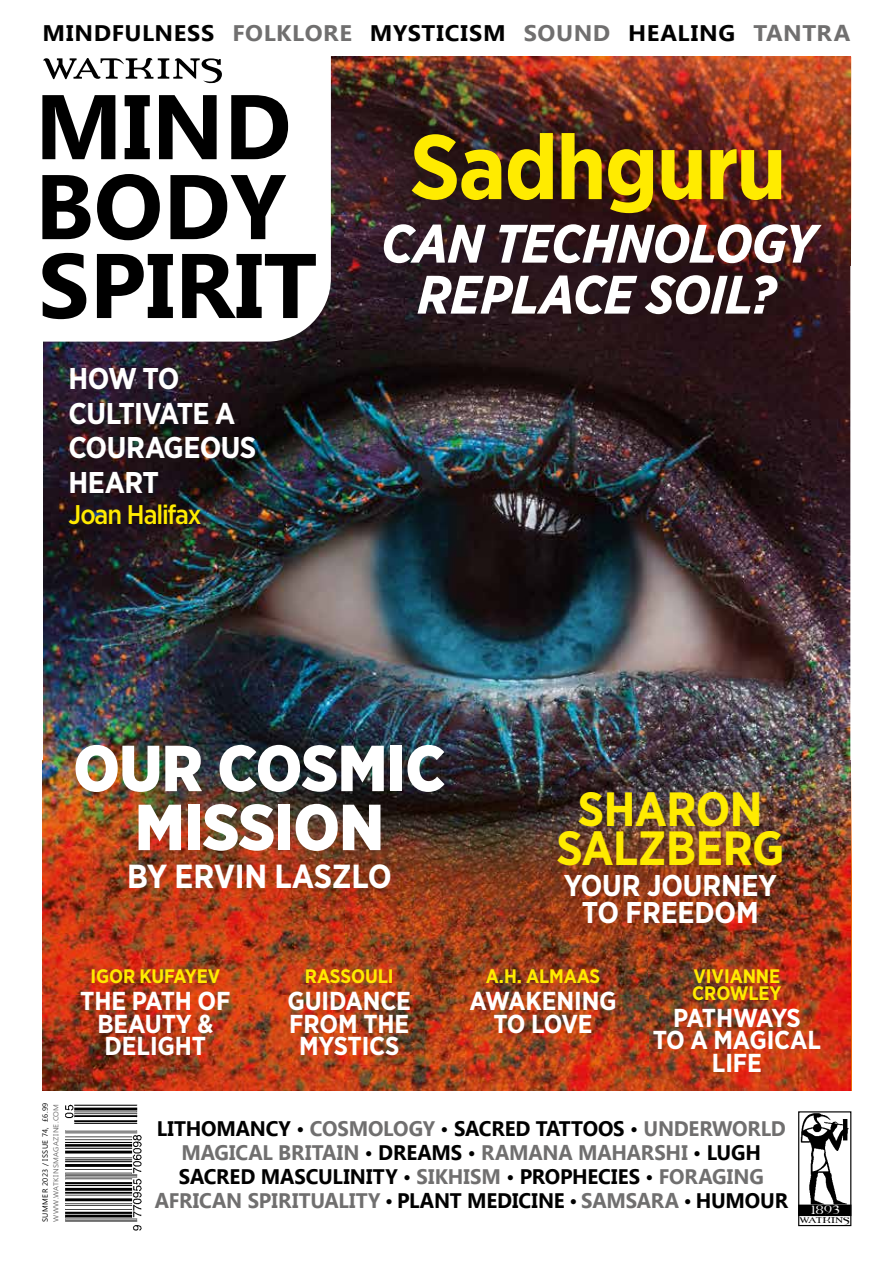
<style>
.page{position:relative;width:893px;height:1263px;background:#fff}
.page>*{position:absolute;margin:0;border:0;box-sizing:border-box;transform-origin:0 0}
.t1{font:700 91.5px "Gotham Narrow";letter-spacing:-.02em;color:#ffeb00}
.t2{font:900 64.95px/58.9px "Gotham Narrow";letter-spacing:-.005em;color:#fff;text-align:center}
.t3{font:700 57px "Percolator";letter-spacing:-.045em;color:#000}
.t4{font:italic 700 54px/51px "Gotham Narrow";letter-spacing:-.02em;color:#fff;text-align:center}
.t5{font:700 48px/38.7px "Gotham Narrow";letter-spacing:-.015em;color:#ffeb00;text-align:center}
.t6{font:700 33.3px "Gotham Narrow";letter-spacing:-.01em;color:#fff}
.t7{font:700 30px/34.5px "Gotham Narrow";letter-spacing:-.015em;color:#fff}
.t8{font:500 27px "Gotham Narrow";letter-spacing:-.04em;color:#ffeb00}
.t9{font:700 25.95px/22.5px "Gotham Narrow";letter-spacing:-.005em;color:#fff;text-align:center}
.t10{font:700 22.5px "Ebrima";letter-spacing:.025em;color:#000;scale:1.05 1}
.t11{font:700 21px/24px "Ebrima";letter-spacing:-.01em;color:#706f6f;text-align:center}
.t12{font:700 19.5px/16.5px "Gotham Narrow";letter-spacing:-.005em;color:#ffeb00}
.t13{font:16.8px "Percolator Expert";color:#fff;scale:1.08 1}
.t14{font:11.55px "Percolator Expert";letter-spacing:.005em;color:#000;scale:1.04 1}
.t15{font:7.5px "Ebrima";letter-spacing:.055em;color:#000}
.t16{font:7.2px "Ebrima";letter-spacing:.04em;color:#706f6f;scale:1.06 1}
.s1{color:#706f6f}
.s2{color:#000}
.s3{font-size:19.5px;color:#000}
</style>
<div class="page">
<img style="left:43px;top:265px;width:807px;height:495px">
<img style="left:331px;top:57px;width:519px;height:208px">
<div style="left:798px;top:1111px;width:53px;height:115px;border:1px solid #000"></div>
<div style="left:799px;top:1205px;width:52px;height:10px;background:#000"></div>
<div style="left:798px;top:1204px;width:53px;height:12px;border:1px solid #000"></div>
<img style="left:800px;top:1111px;width:50px;height:95px">
<svg style="left:42px;top:56px;width:289px;height:286px"></svg>
<svg style="left:42px;top:253px;width:274px;height:66px"></svg>
<svg style="left:42px;top:174px;width:244px;height:66px"></svg>
<svg style="left:42px;top:95px;width:246px;height:64px"></svg>
<img style="left:65px;top:1104px;width:76px;height:127px">
<svg style="left:850px;top:760px;width:1px;height:330px"></svg>
<img style="left:42px;top:760px;width:808px;height:330px">
<p class="t10" style="left:42px;top:18px;width:771px">MINDFULNESS <span class="s1">FOLKLORE</span> MYSTICISM <span class="s1">SOUND</span> HEALING <span class="s1">TANTRA</span></p>
<h3 class="t3" style="left:41px;top:34px;width:186px">WATKINS</h3>
<h3 class="t7" style="left:69px;top:361px;width:189px">HOW TO<br>CULTIVATE A<br>COURAGEOUS<br>HEART</h3>
<p class="t8" style="left:69px;top:498px;width:135px">Joan Halifax</p>
<h1 class="t1" style="left:410px;top:108px;width:378px">Sadhguru</h1>
<h3 class="t4" style="left:381px;top:218px;width:436px">CAN TECHNOLOGY<br>REPLACE SOIL?</h3>
<h2 class="t2" style="left:73px;top:738px;width:373px">OUR COSMIC<br>MISSION</h2>
<h3 class="t6" style="left:127px;top:854px;width:266px">BY ERVIN LASZLO</h3>
<h3 class="t5" style="left:556px;top:789px;width:229px">SHARON<br>SALZBERG</h3>
<h3 class="t7" style="left:564px;top:872px;width:215px;line-height:27px;text-align:center">YOUR JOURNEY<br>TO FREEDOM</h3>
<p class="t15" style="left:40px;top:1222px;width:121px;rotate:-90deg">SUMMER 2023 / ISSUE 74, £6.99</p>
<p class="t16" style="left:51px;top:1222px;width:113px;rotate:-90deg">WWW.WATKINSMAGAZINE.COM</p>
<p class="t12" style="left:90px;top:968px;width:131px">IGOR KUFAYEV</p>
<p class="t9" style="left:80px;top:989px;width:152px">THE PATH OF<br>BEAUTY &amp;<br>DELIGHT</p>
<p class="t12" style="left:305px;top:968px;width:90px">RASSOULI</p>
<p class="t9" style="left:287px;top:989px;width:125px">GUIDANCE<br>FROM THE<br>MYSTICS</p>
<p class="t12" style="left:486px;top:968px;width:116px">A.H. ALMAAS</p>
<p class="t9" style="left:469px;top:989px;width:149px">AWAKENING<br>TO LOVE</p>
<p class="t12" style="left:692px;top:968px;width:91px">VIVIANNE<br>CROWLEY</p>
<p class="t9" style="left:653px;top:1006px;width:170px">PATHWAYS<br>TO A MAGICAL<br>LIFE</p>
<p class="t11" style="left:155px;top:1116px;width:635px"><span class="s2">LITHOMANCY</span> <span class="s3">•</span> COSMOLOGY <span class="s3">•</span> <span class="s2">SACRED TATTOOS</span> <span class="s3">•</span> UNDERWORLD MAGICAL BRITAIN <span class="s3">•</span> <span class="s2">DREAMS</span> <span class="s3">•</span> RAMANA MAHARSHI <span class="s3">•</span> <span class="s2">LUGH SACRED MASCULINITY</span> <span class="s3">•</span> SIKHISM <span class="s3">•</span> <span class="s2">PROPHECIES</span> <span class="s3">•</span> FORAGING AFRICAN SPIRITUALITY <span class="s3">•</span> <span class="s2">PLANT MEDICINE</span> <span class="s3">•</span> SAMSARA <span class="s3">•</span> <span class="s2">HUMOUR</span></p>
<p class="t13" style="left:811px;top:1200px;width:28px">1893</p>
<p class="t14" style="left:799px;top:1213px;width:49px">WATKINS</p>
</div>
